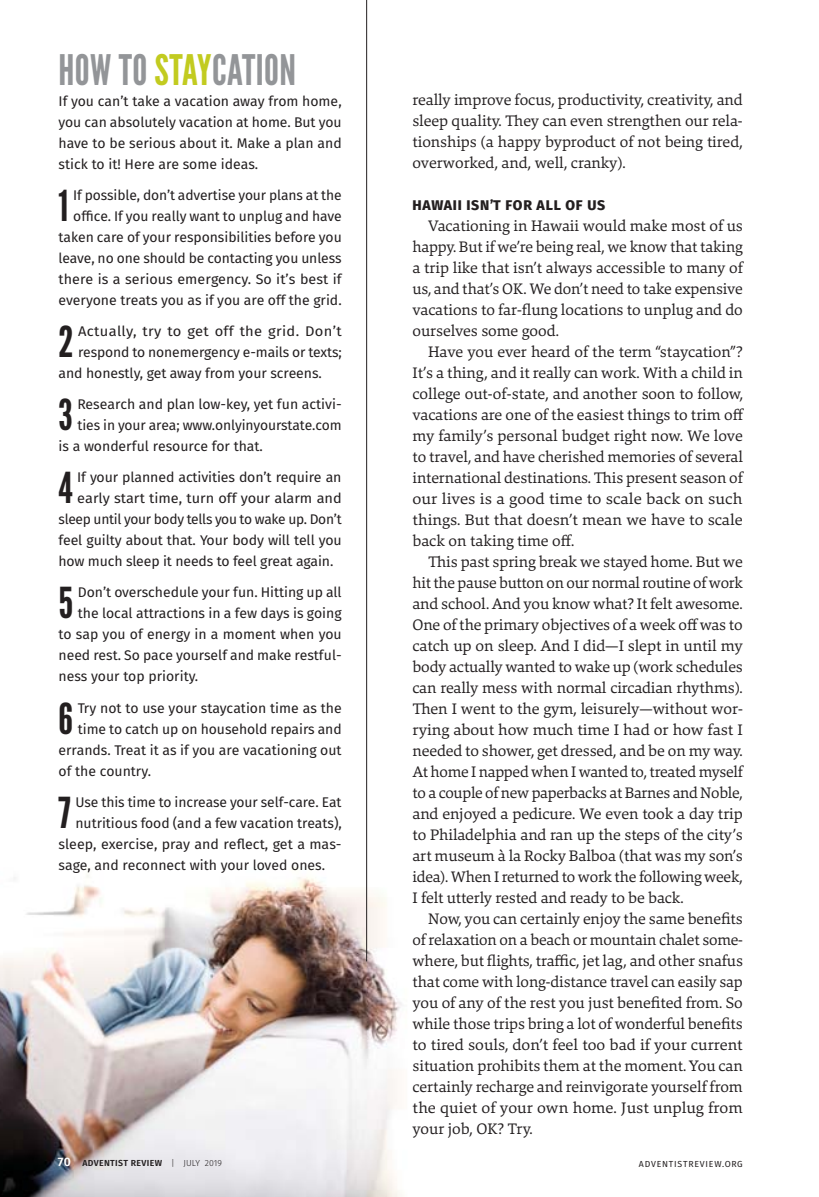
<style>
.page{position:relative;width:819px;height:1197px;background:#fff}
.page>*{position:absolute;margin:0;border:0;box-sizing:border-box;transform-origin:0 0}
.t1{font:42.52px "League Gothic";color:#231f20}
.t2{font:42px "League Gothic";letter-spacing:.01em;color:#939598}
.t3{font:15.75px/21px "Danton";color:#231f20;text-align:justify}
.t4{font:14px/21px "Fira Sans";letter-spacing:-.005em;color:#231f20;text-align:justify}
.t5{font:14px "Fira Sans";letter-spacing:-.005em;color:#231f20;scale:1.04 1}
.t6{font:14px "Fira Sans";letter-spacing:.02em;color:#231f20;scale:1.05 1}
.t7{font:800 14px "Fira Sans";letter-spacing:.055em;color:#231f20}
.t8{font:600 8.75px "Fira Sans";letter-spacing:.04em;color:#231f20}
.t9{font:8.75px "Fira Sans";letter-spacing:.09em;color:#231f20}
.s1{color:#c2cb20}
.s2{font-size:12.25px;color:#fff}
.s3{font-weight:300}
</style>
<div class="page">
<img style="left:0;top:868px;width:402px;height:329px">
<hr style="left:366px;top:0;width:1px;height:961px;background:#231f20">
<h2 class="t2" style="left:59px;top:55px;width:239px">HOW TO <span class="s1">STAY</span>CATION</h2>
<p class="t4" style="left:59px;top:91px;width:285px">If you can’t take a vacation away from home, you can absolutely vacation at home. But you have to be serious about it. Make a plan and stick to it! Here are some ideas.</p>
<h1 class="t1" style="left:59px;top:191px;width:11px">1</h1>
<p class="t4" style="left:59px;top:185px;width:285px;text-align:right">If possible, don’t advertise your plans at the office. If you really want to unplug and have taken care of your responsibilities before you leave, no one should be contacting you unless there is a serious emergency. So it’s best if everyone treats you as if you are off the grid.</p>
<h1 class="t1" style="left:59px;top:327px;width:17px">2</h1>
<p class="t6" style="left:78px;top:325px;width:252px">Actually, try to get off the grid. Don’t</p>
<p class="t4" style="left:78px;top:343px;width:265px">respond to nonemergency e-mails or texts;</p>
<p class="t4" style="left:59px;top:364px;width:265px">and honestly, get away from your screens.</p>
<h1 class="t1" style="left:59px;top:400px;width:16px">3</h1>
<p class="t4" style="left:77px;top:395px;width:266px">Research and plan low-key, yet fun activi-</p>
<p class="t4" style="left:77px;top:416px;width:266px">ties in your area; www.onlyinyourstate.com</p>
<p class="t4" style="left:59px;top:437px;width:206px">is a wonderful resource for that.</p>
<h1 class="t1" style="left:59px;top:473px;width:16px">4</h1>
<p class="t4" style="left:77px;top:468px;width:266px">If your planned activities don’t require an</p>
<p class="t5" style="left:77px;top:492px;width:256px">early start time, turn off your alarm and</p>
<p class="t4" style="left:59px;top:510px;width:285px">sleep until your body tells you to wake up. Don’t</p>
<p class="t4" style="left:59px;top:531px;width:285px">feel guilty about that. Your body will tell you</p>
<p class="t4" style="left:59px;top:552px;width:276px">how much sleep it needs to feel great again.</p>
<h1 class="t1" style="left:59px;top:588px;width:16px">5</h1>
<p class="t4" style="left:78px;top:583px;width:265px">Don’t overschedule your fun. Hitting up all</p>
<p class="t4" style="left:78px;top:604px;width:265px">the local attractions in a few days is going</p>
<p class="t4" style="left:59px;top:625px;width:285px">to sap you of energy in a moment when you</p>
<p class="t4" style="left:59px;top:646px;width:285px">need rest. So pace yourself and make restful-</p>
<p class="t4" style="left:59px;top:667px;width:141px">ness your top priority.</p>
<h1 class="t1" style="left:59px;top:703px;width:16px">6</h1>
<p class="t4" style="left:78px;top:698px;width:265px">Try not to use your staycation time as the</p>
<p class="t4" style="left:78px;top:719px;width:265px">time to catch up on household repairs and</p>
<p class="t4" style="left:59px;top:740px;width:285px">errands. Treat it as if you are vacationing out</p>
<p class="t4" style="left:59px;top:761px;width:94px">of the country.</p>
<h1 class="t1" style="left:59px;top:797px;width:14px">7</h1>
<p class="t4" style="left:75px;top:792px;width:268px">Use this time to increase your self-care. Eat</p>
<p class="t4" style="left:75px;top:813px;width:268px">nutritious food (and a few vacation treats),</p>
<p class="t4" style="left:59px;top:834px;width:285px">sleep, exercise, pray and reflect, get a mas-</p>
<p class="t4" style="left:59px;top:855px;width:268px">sage, and reconnect with your loved ones.</p>
<p class="t8" style="left:58px;top:1159px;width:165px"><span class="s2">70</span> ADVENTIST REVIEW <span class="s3">| JULY 2019</span></p>
<p class="t3" style="left:412px;top:91px;width:332px">really improve focus, productivity, creativity, and sleep quality. They can even strengthen our rela&shy;tionships (a happy byproduct of not being tired, overworked, and, well, cranky).</p>
<p class="t7" style="left:413px;top:200px;width:194px">HAWAII ISN’T FOR ALL OF US</p>
<p class="t3" style="left:412px;top:217px;width:332px;text-indent:16px">Vacationing in Hawaii would make most of us happy. But if we’re being real, we know that taking a trip like that isn’t always accessible to many of us, and that’s OK. We don’t need to take expensive vacations to far-flung locations to unplug and do ourselves some good.</p>
<p class="t3" style="left:412px;top:343px;width:333px;text-indent:16px">Have you ever heard of the term “staycation”?<br>It’s a thing, and it really can work. With a child in college out-of-state, and another soon to follow, vacations are one of the easiest things to trim off my family’s personal budget right now. We love to travel, and have cherished memories of several international destinations. This present season of our lives is a good time to scale back on such things. But that doesn’t mean we have to scale back on taking time off.</p>
<p class="t3" style="left:412px;top:553px;width:332px;text-indent:16px">This past spring break we stayed home. But we hit the pause button on our normal routine of work and school. And you know what? It felt awesome.<br>One of the primary objectives of a week off was to catch up on sleep. And I did—I slept in until my body actually wanted to wake up (work schedules can really mess with normal circadian rhythms).<br>Then I went to the gym, leisurely—without wor&shy;rying about how much time I had or how fast I needed to shower, get dressed, and be on my way.<br>At home I napped when I wanted to, treated myself to a couple of new paperbacks at Barnes and Noble, and enjoyed a pedicure. We even took a day trip to Philadelphia and ran up the steps of the city’s art museum à la Rocky Balboa (that was my son’s idea). When I returned to work the following week, I felt utterly rested and ready to be back.</p>
<p class="t3" style="left:412px;top:910px;width:332px;text-indent:16px">Now, you can certainly enjoy the same benefits of relaxation on a beach or mountain chalet some&shy;where, but flights, traffic, jet lag, and other snafus that come with long-distance travel can easily sap you of any of the rest you just benefited from. So while those trips bring a lot of wonderful benefits to tired souls, don’t feel too bad if your current situation prohibits them at the moment. You can certainly recharge and reinvigorate yourself from the quiet of your own home. Just unplug from your job, OK? Try.</p>
<p class="t9" style="left:639px;top:1160px;width:105px">ADVENTISTREVIEW.ORG</p>
</div>
